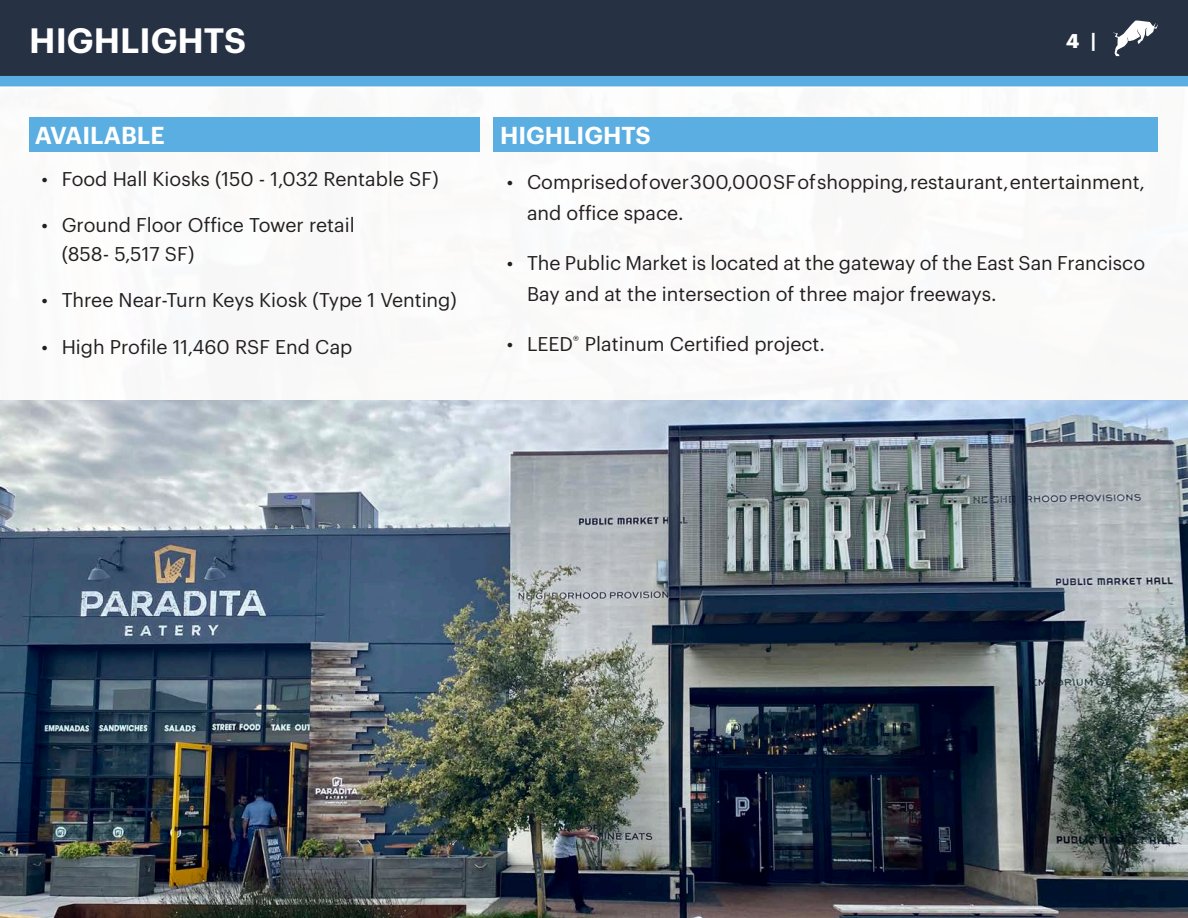
<style>
.page{position:relative;width:1188px;height:918px;background:#fff}
.page>*{position:absolute;margin:0;border:0;box-sizing:border-box;transform-origin:0 0}
.Header_Title{font:600 34.5px "Graphik";color:#fff}
.t1{font:600 24px "Graphik";color:#fff}
.t2{font:19.5px/31.5px "Graphik";color:#231f20}
.t3{font:700 19.5px "Graphik";color:#fff}
</style>
<div class="page">
<div style="left:494px;top:117px;width:664px;height:34px;background:#5aaee1"></div>
<div style="left:29px;top:117px;width:451px;height:34px;background:#5aaee1"></div>
<img style="left:0;top:401px;width:1188px;height:517px">
<div style="left:0;top:0;width:1188px;height:77px;background:#263244"></div>
<svg style="left:1113px;top:20px;width:45px;height:36px"></svg>
<div style="left:0;top:76px;width:1188px;height:10px;background:#5aaee1"></div>
<p class="Header_Title" style="left:29px;top:14px;width:218px">HIGHLIGHTS</p>
<p class="t3" style="left:1066px;top:26px;width:31px">4 |</p>
<p class="t1" style="left:35px;top:117px;width:131px">AVAILABLE</p>
<p class="t2" style="left:41px;top:161px;width:399px">• Food Hall Kiosks (150 - 1,032 Rentable SF)</p>
<p class="t2" style="left:62px;top:209px;width:295px;line-height:28.5px;text-indent:-20px">• Ground Floor Office Tower retail (858- 5,517 SF)</p>
<p class="t2" style="left:41px;top:283px;width:417px">• Three Near-Turn Keys Kiosk (Type 1 Venting)</p>
<p class="t2" style="left:41px;top:329px;width:313px">• High Profile 11,460 RSF End Cap</p>
<p class="t1" style="left:500px;top:117px;width:152px">HIGHLIGHTS</p>
<p class="t2" style="left:527px;top:164px;width:620px;text-indent:-20px">• Comprised of over 300,000 SF of shopping, restaurant, entertainment, and office space.</p>
<p class="t2" style="left:527px;top:245px;width:620px;text-indent:-20px">• The Public Market is located at the gateway of the East San Francisco<br>Bay and at the intersection of three major freeways.</p>
<p class="t2" style="left:507px;top:326px;width:320px">• LEED<sup>®</sup> Platinum Certified project.</p>
</div>
